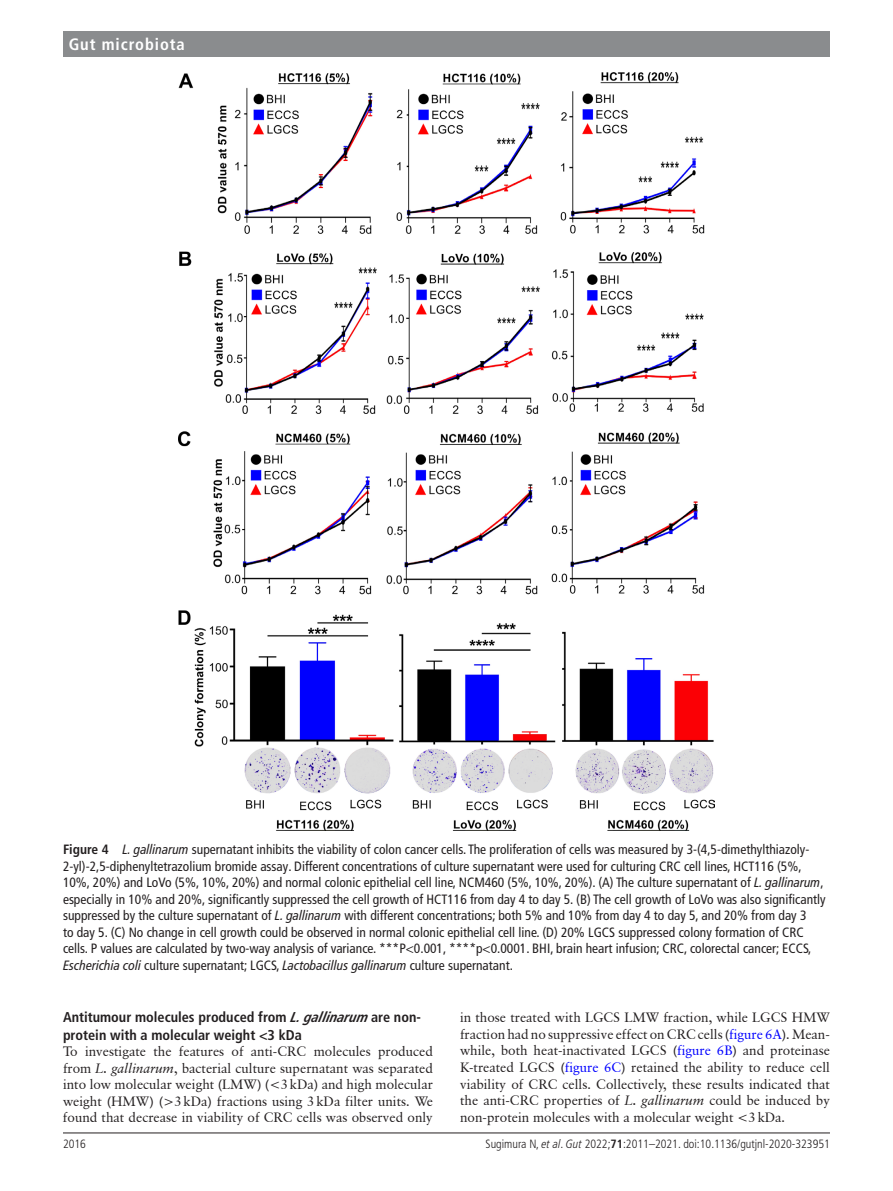
<style>
.page{position:relative;width:893px;height:1191px;background:#fff}
.page>*{position:absolute;margin:0;border:0;box-sizing:border-box;transform-origin:0 0}
.t1{font:700 condensed 16.5px "Frutiger LT Pro";letter-spacing:.055em;color:#fff}
.t2{font:700 condensed 14.25px/17.2px "Frutiger LT Pro";color:#231f20}
.t3{font:condensed 13.5px/16.5px "Frutiger LT Pro";color:#231f20}
.t4{font:13.5px/16.6px "Classical Garamond BT";color:#231f20;text-align:justify}
.t5{font:300 condensed 12px "Frutiger LT Pro";color:#231f20}
.s1{font-weight:700}
.s2{font-style:italic}
.s3{color:#00f}
</style>
<div class="page">
<hr style="left:63px;top:1132px;width:767px;height:1px;background:#231f20">
<div style="left:63px;top:31px;width:767px;height:25px;background:#8a8c8e"></div>
<img style="left:178px;top:72px;width:537px;height:758px">
<p class="t1" style="left:69px;top:34px;width:118px">Gut microbiota</p>
<p class="t3" style="left:63px;top:841px;width:764px"><span class="s1">Figure 4</span> <span class="s2">L. gallinarum</span> supernatant inhibits the viability of colon cancer cells. The proliferation of cells was measured by 3-(4,5-dimethylthiazoly-2-yl)-2,5-diphenyltetrazolium bromide assay. Different concentrations of culture supernatant were used for culturing CRC cell lines, HCT116 (5%, 10%, 20%) and LoVo (5%, 10%, 20%) and normal colonic epithelial cell line, NCM460 (5%, 10%, 20%). (A) The culture supernatant of <span class="s2">L. gallinarum</span>, especially in 10% and 20%, significantly suppressed the cell growth of HCT116 from day 4 to day 5. (B) The cell growth of LoVo was also significantly suppressed by the culture supernatant of <span class="s2">L. gallinarum</span> with different concentrations; both 5% and 10% from day 4 to day 5, and 20% from day 3<br>to day 5. (C) No change in cell growth could be observed in normal colonic epithelial cell line. (D) 20% LGCS suppressed colony formation of CRC cells. P values are calculated by two-way analysis of variance. ***P&lt;0.001, ****p&lt;0.0001. BHI, brain heart infusion; CRC, colorectal cancer; ECCS, <span class="s2">Escherichia coli</span> culture supernatant; LGCS, <span class="s2">Lactobacillus gallinarum</span> culture supernatant.</p>
<p class="t2" style="left:63px;top:1008px;width:359px">Antitumour molecules produced from <span class="s2">L.gallinarum</span> are non&shy;protein with a molecular weight &lt;3 kDa</p>
<p class="t4" style="left:63px;top:1043px;width:371px">To investigate the features of anti-CRC molecules produced from <span class="s2">L. gallinarum</span>, bacterial culture supernatant was separated into low molecular weight (LMW) (&lt;3kDa) and high molecular weight (HMW) (&gt;3kDa) fractions using 3kDa filter units. We found that decrease in viability of CRC cells was observed only</p>
<p class="t4" style="left:460px;top:1008px;width:371px">in those treated with LGCS LMW fraction, while LGCS HMW fraction had no suppressive effect on CRC cells (<span class="s3">figure 6A</span>). Mean&shy;while, both heat-inactivated LGCS (<span class="s3">figure 6B</span>) and proteinase K-treated LGCS (<span class="s3">figure 6C</span>) retained the ability to reduce cell viability of CRC cells. Collectively, these results indicated that the anti-CRC properties of <span class="s2">L. gallinarum</span> could be induced by non-protein molecules with a molecular weight &lt;3kDa.</p>
<p class="t5" style="left:63px;top:1136px;width:25px">2016</p>
<p class="t5" style="left:486px;top:1136px;width:346px">Sugimura N, <span class="s2">et al</span>. <span class="s2">Gut</span> 2022;<span class="s1">71</span>:2011–2021. doi:10.1136/gutjnl-2020-323951</p>
</div>
